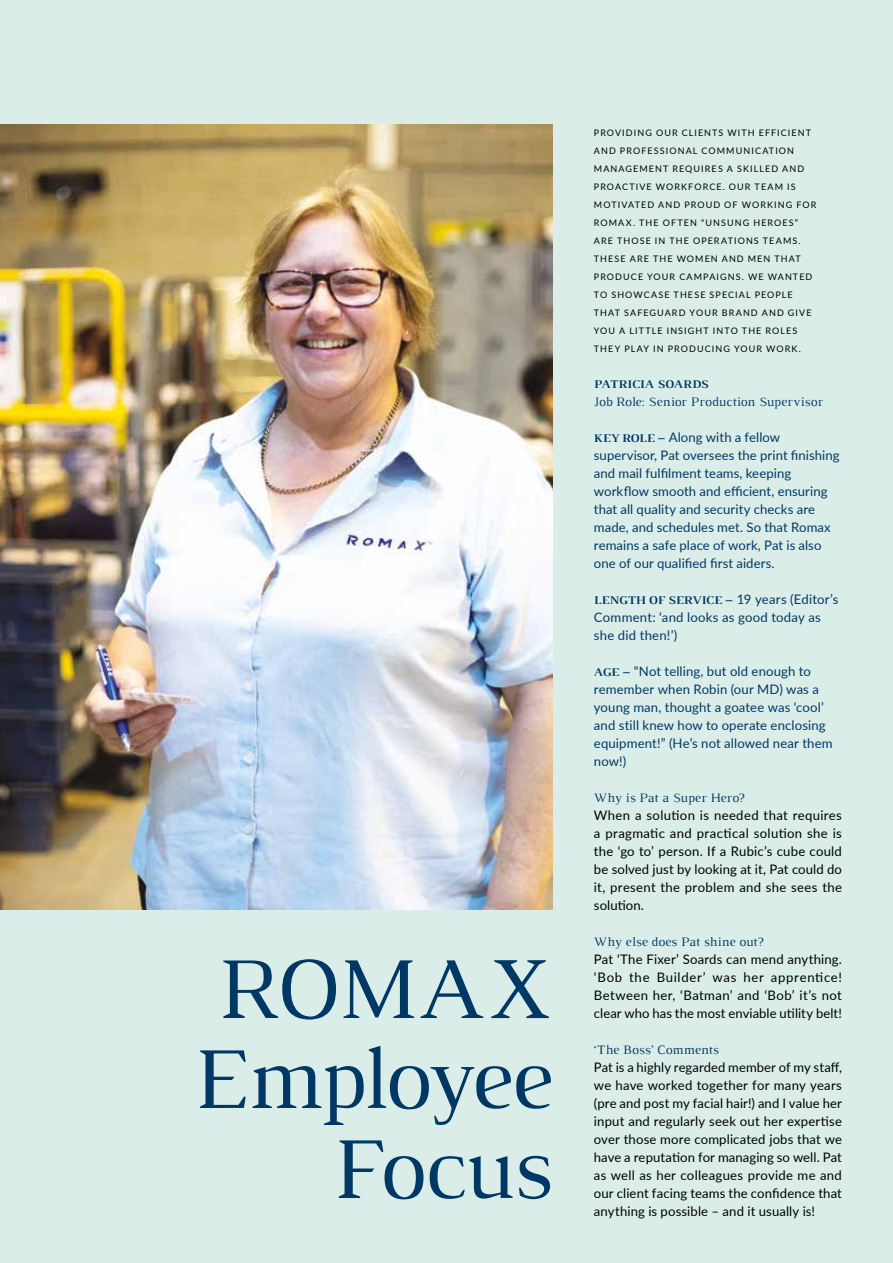
<style>
.page{position:relative;width:893px;height:1263px;background:#daede8}
.page>*{position:absolute;margin:0;border:0;box-sizing:border-box;transform-origin:0 0}
.t1{font:90px/90px "Luthier";letter-spacing:-.03em;color:#003865;text-align:right}
.t2{font:13.2px/18px "Lato";letter-spacing:.01em;color:#000;text-align:justify}
.t3{font:13.2px/18px "Lato";letter-spacing:.01em;color:#003865}
.t4{font:13.2px "Luthier";letter-spacing:.015em;color:#003865}
.t5{font:700 12px "Luthier";letter-spacing:.015em;color:#003865}
.t6{font:9px/18px "Lato";letter-spacing:.12em;color:#000}
.s1{font-family:"Luthier";font-weight:700;font-size:12px}
.s2{font-family:"Lato";font-weight:400;font-size:13.2px}
</style>
<div class="page">
<img style="left:0;top:125px;width:552px;height:785px">
<h1 class="t1" style="left:193px;top:942px;width:360px">ROMAX<br>Employee<br>Focus</h1>
<p class="t6" style="left:594px;top:123px;width:224px">PROVIDING OUR CLIENTS WITH EFFICIENT AND PROFESSIONAL COMMUNICATION MANAGEMENT REQUIRES A SKILLED AND PROACTIVE WORKFORCE. OUR TEAM IS MOTIVATED AND PROUD OF WORKING FOR ROMAX. THE OFTEN “UNSUNG HEROES” ARE THOSE IN THE OPERATIONS TEAMS.<br>THESE ARE THE WOMEN AND MEN THAT PRODUCE YOUR CAMPAIGNS. WE WANTED TO SHOWCASE THESE SPECIAL PEOPLE THAT SAFEGUARD YOUR BRAND AND GIVE YOU A LITTLE INSIGHT INTO THE ROLES THEY PLAY IN PRODUCING YOUR WORK.</p>
<p class="t5" style="left:594px;top:376px;width:116px">PATRICIA SOARDS</p>
<p class="t4" style="left:594px;top:393px;width:231px">Job Role: Senior Production Supervisor</p>
<p class="t3" style="left:594px;top:427px;width:247px"><span class="s1">KEY ROLE –</span> Along with a fellow supervisor, Pat oversees the print finishing and mail fulfilment teams, keeping workflow smooth and efficient, ensuring that all quality and security checks are made, and schedules met. So that Romax remains a safe place of work, Pat is also one of our qualified first aiders.</p>
<p class="t5" style="left:594px;top:592px;width:246px">LENGTH OF SERVICE – <span class="s2">19 years (Editor’s</span></p>
<p class="t3" style="left:594px;top:607px;width:228px">Comment: ‘and looks as good today as she did then!’)</p>
<p class="t3" style="left:594px;top:661px;width:240px"><span class="s1">AGE –</span> “Not telling, but old enough to remember when Robin (our MD) was a young man, thought a goatee was ‘cool’ and still knew how to operate enclosing equipment!” (He’s not allowed near them now!)</p>
<p class="t4" style="left:594px;top:789px;width:152px">Why is Pat a Super Hero?</p>
<p class="t2" style="left:594px;top:805px;width:250px">When a solution is needed that requires a pragmatic and practical solution she is the ‘go to’ person. If a Rubic’s cube could be solved just by looking at it, Pat could do it, present the problem and she sees the solution.</p>
<p class="t4" style="left:594px;top:933px;width:171px">Why else does Pat shine out?</p>
<p class="t2" style="left:594px;top:949px;width:250px">Pat ‘The Fixer’ Soards can mend anything. ‘Bob the Builder’ was her apprentice!<br>Between her, ‘Batman’ and ‘Bob’ it’s not clear who has the most enviable utility belt!</p>
<p class="t4" style="left:594px;top:1041px;width:127px">‘The Boss’ Comments</p>
<p class="t2" style="left:594px;top:1057px;width:250px">Pat is a highly regarded member of my staff, we have worked together for many years (pre and post my facial hair!) and I value her input and regularly seek out her expertise over those more complicated jobs that we have a reputation for managing so well. Pat as well as her colleagues provide me and our client facing teams the confidence that anything is possible – and it usually is!</p>
</div>
